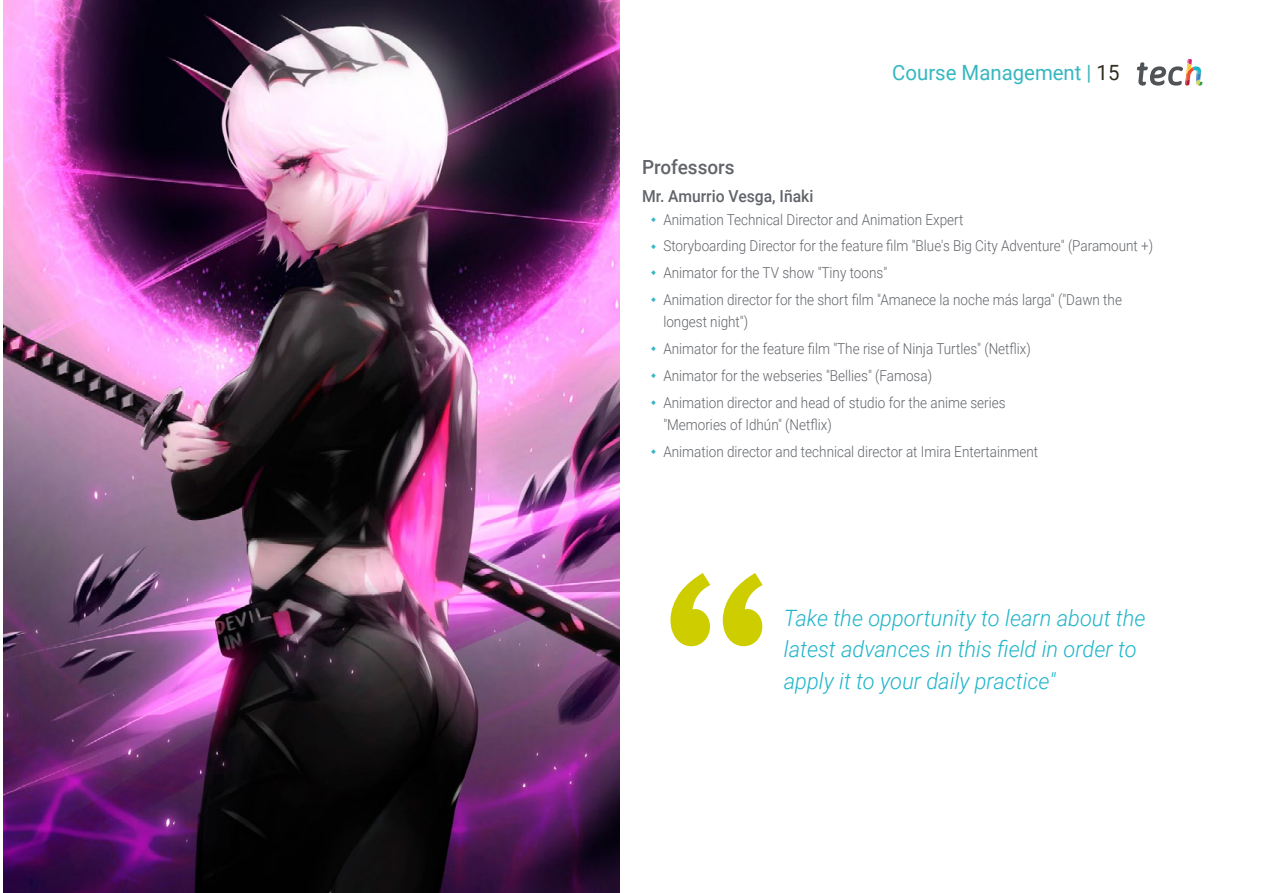
<style>
.page{position:relative;width:1263px;height:893px;background:#fff}
.page>*{position:absolute;margin:0;border:0;box-sizing:border-box;transform-origin:0 0}
.t1{font:italic 300 22.5px/31.5px "Roboto";color:#20b5ca}
.t2{font:21px "Roboto";color:#36b7c1}
.t3{font:500 19.5px "Roboto";color:#61646a}
.t4{font:500 16.5px "Roboto";color:#61646a;scale:.95 1}
.t5{font:300 15px/26.7px "Roboto";color:#61646a;scale:.9 1}
.s1{color:#312e20}
</style>
<div class="page">
<img style="left:3px;top:0;width:617px;height:893px">
<svg style="left:670px;top:573px;width:93px;height:73px"></svg>
<svg style="left:1137px;top:59px;width:65px;height:27px"></svg>
<h2 class="t2" style="left:892px;top:57px;width:229px">Course Management | <span class="s1">15</span></h2>
<h3 class="t3" style="left:642px;top:154px;width:94px">Professors</h3>
<p class="t4" style="left:642px;top:185px;width:182px">Mr. Amurrio Vesga, Iñaki</p>
<p class="t5" style="left:663px;top:205px;width:546px">Animation Technical Director and Animation Expert<br>Storyboarding Director for the feature film "Blue's Big City Adventure" (Paramount +)<br>Animator for the TV show "Tiny toons"<br>Animation director for the short film "Amanece la noche más larga" ("Dawn the</p>
<p class="t5" style="left:663px;top:308px;width:410px">longest night")<br>Animator for the feature film "The rise of Ninja Turtles" (Netflix)<br>Animator for the webseries "Bellies" (Famosa)<br>Animation director and head of studio for the anime series</p>
<p class="t5" style="left:663px;top:411px;width:418px">"Memories of Idhún" (Netflix)<br>Animation director and technical director at Imira Entertainment</p>
<h1 class="t1" style="left:784px;top:601px;width:363px">Take the opportunity to learn about the latest advances in this field in order to apply it to your daily practice"</h1>
</div>
